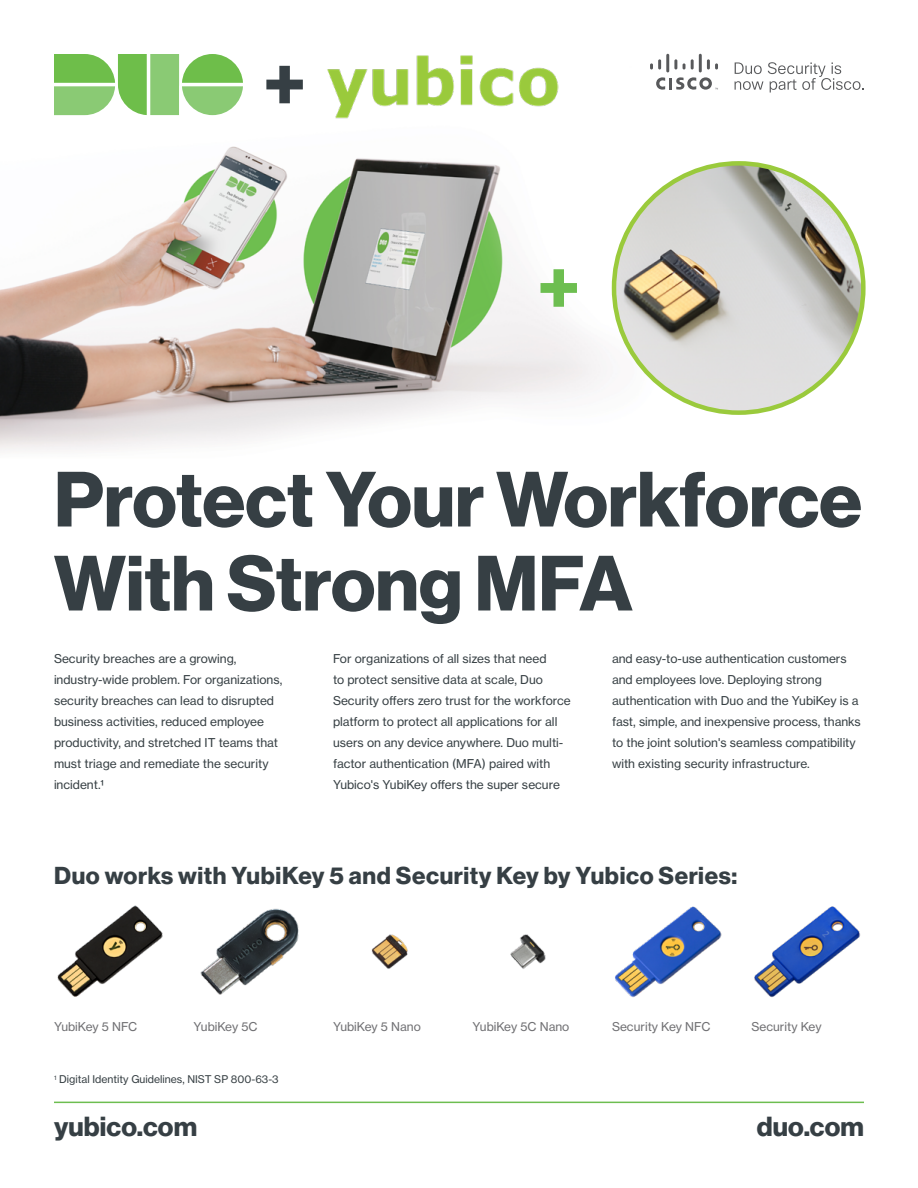
<style>
.page{position:relative;width:918px;height:1188px;background:#fff}
.page>*{position:absolute;margin:0;border:0;box-sizing:border-box;transform-origin:0 0}
.t1{font:76.5px/84px "N Haas Grotesk DS Pro 75 Bd";color:#363f44}
.t2{font:27px "N Haas Grotesk DS Pro 75 Bd";letter-spacing:.005em;color:#363f44}
.t3{font:24px "N Haas Grotesk DS Pro 75 Bd";letter-spacing:.025em;color:#363f44}
.t4{font:12px/21px "N Haas Grotesk TX Pro 55 Rg";color:#374044}
.t5{font:12px "N Haas Grotesk TX Pro 55 Rg";color:#707073}
.t6{font:10.5px "N Haas Grotesk TX Pro 55 Rg";color:#374044}
</style>
<div class="page">
<img style="left:0;top:66px;width:696px;height:385px">
<svg style="left:266px;top:66px;width:37px;height:37px"></svg>
<svg style="left:541px;top:269px;width:36px;height:38px"></svg>
<svg style="left:54px;top:54px;width:189px;height:61px"></svg>
<img style="left:326px;top:55px;width:233px;height:63px">
<img style="left:614px;top:163px;width:249px;height:250px;border-radius:125px">
<hr style="left:54px;top:1102px;width:810px;height:1px;background:#6dbe50">
<svg style="left:650px;top:59px;width:11px;height:10px"></svg>
<hr style="left:666px;top:54px;width:3px;height:18px;background:#58595b">
<svg style="left:674px;top:59px;width:3px;height:10px"></svg>
<svg style="left:683px;top:59px;width:11px;height:10px"></svg>
<hr style="left:699px;top:54px;width:3px;height:18px;background:#58595b">
<svg style="left:707px;top:59px;width:11px;height:10px"></svg>
<svg style="left:656px;top:77px;width:62px;height:13px"></svg>
<svg style="left:735px;top:62px;width:129px;height:31px"></svg>
<img style="left:57px;top:905px;width:106px;height:92px">
<img style="left:200px;top:908px;width:99px;height:87px">
<img style="left:371px;top:934px;width:37px;height:35px">
<img style="left:510px;top:934px;width:36px;height:35px">
<img style="left:615px;top:906px;width:107px;height:92px">
<img style="left:754px;top:906px;width:107px;height:92px">
<h1 class="t1" style="left:54px;top:459px;width:810px">Protect Your Workforce<br>With Strong MFA</h1>
<p class="t4" style="left:54px;top:648px;width:230px">Security breaches are a growing, industry‑wide problem. For organizations, security breaches can lead to disrupted business activities, reduced employee productivity, and stretched IT teams that must triage and remediate the security incident.¹</p>
<p class="t4" style="left:333px;top:648px;width:239px">For organizations of all sizes that need<br>to protect sensitive data at scale, Duo Security offers zero trust for the workforce platform to protect all applications for all users on any device anywhere. Duo multi&shy;factor authentication (MFA) paired with Yubico's YubiKey offers the super secure</p>
<p class="t4" style="left:612px;top:648px;width:250px">and easy-to‑use authentication customers and employees love. Deploying strong authentication with Duo and the YubiKey is a fast, simple, and inexpensive process, thanks to the joint solution's seamless compatibility with existing security infrastructure.</p>
<h3 class="t3" style="left:54px;top:861px;width:685px">Duo works with YubiKey 5 and Security Key by Yubico Series:</h3>
<p class="t5" style="left:54px;top:1019px;width:85px">YubiKey 5 NFC</p>
<p class="t5" style="left:194px;top:1019px;width:66px">YubiKey 5C</p>
<p class="t5" style="left:333px;top:1019px;width:89px">YubiKey 5 Nano</p>
<p class="t5" style="left:472px;top:1019px;width:98px">YubiKey 5C Nano</p>
<p class="t5" style="left:612px;top:1019px;width:100px">Security Key NFC</p>
<p class="t5" style="left:752px;top:1019px;width:72px">Security Key</p>
<p class="t6" style="left:54px;top:1073px;width:226px"><sup>1</sup> Digital Identity Guidelines, NIST SP 800-63-3</p>
<h2 class="t2" style="left:54px;top:1110px;width:145px">yubico.com</h2>
<h2 class="t2" style="left:757px;top:1110px;width:109px">duo.com</h2>
</div>
